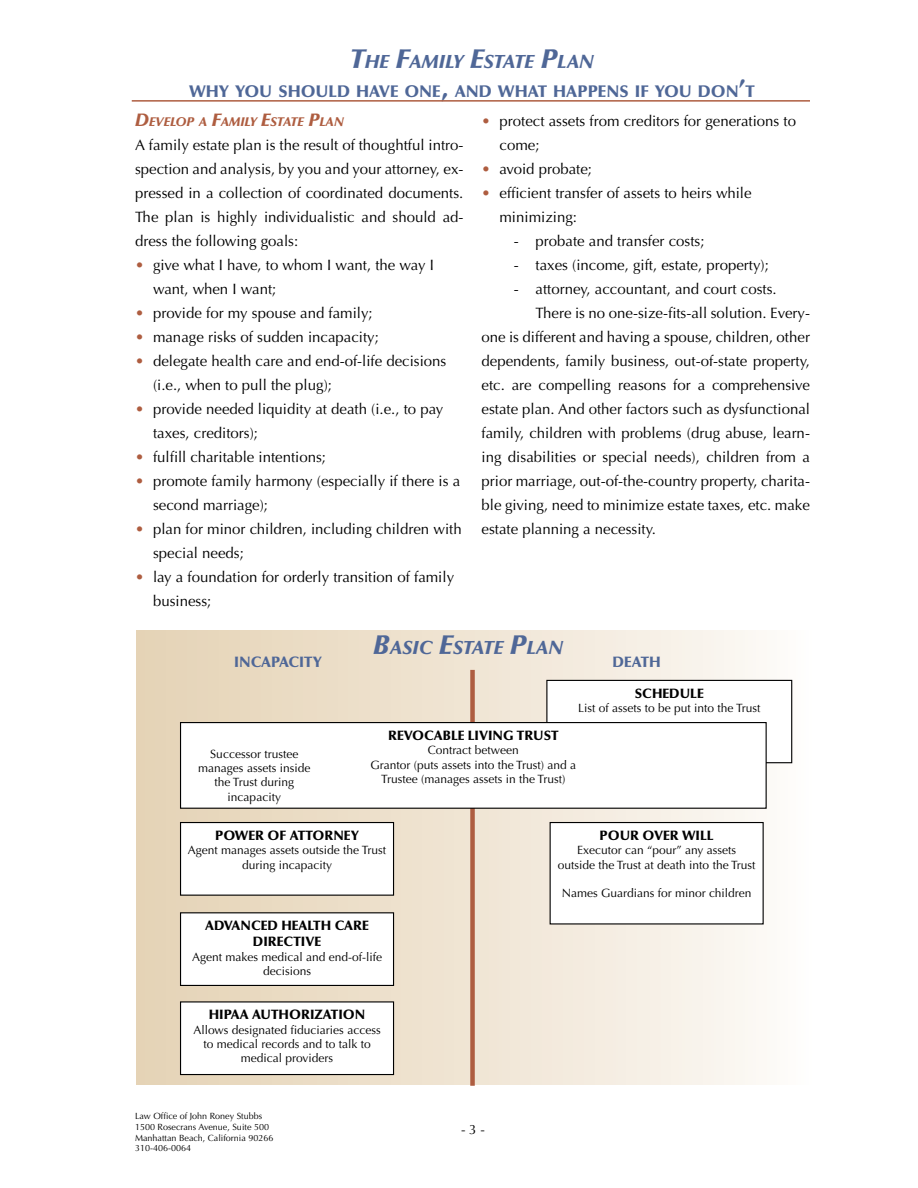
<style>
.page{position:relative;width:918px;height:1188px;background:#fff}
.page>*{position:absolute;margin:0;border:0;box-sizing:border-box;transform-origin:0 0}
.t1{font:italic 900 18.9px "Optima LT Std";color:#4f6797}
.t2{font:900 16.8px "Optima LT Std";color:#4f6797}
.t3{font:15px/24px "Optima LT Std";color:#000}
.t4{font:900 15px "Optima LT Std";color:#4f6797}
.t5{font:900 13.5px "Optima LT Std";color:#000}
.t6{font:13.5px "Optima LT Std";color:#000}
.t7{font:italic 900 12.6px "Optima LT Std";color:#ae5d40}
.t8{font:12px/14.4px "Optima LT Std";color:#000;text-align:center}
.t9{font:9px/10.8px "Optima LT Std";color:#000}
.s1{font-size:27px}
.s2{font-size:24px}
.s3{font-size:18px}
.s4{color:#ae5d40}
</style>
<div class="page">
<hr style="left:132px;top:100px;width:678px;height:2px;background:#ae5d40">
<div style="left:136px;top:630px;width:675px;height:455px;background:linear-gradient(to right,#e4d2b4,#fdfaf8)"></div>
<div style="left:470px;top:670px;width:5px;height:416px;background:#ae5d40"></div>
<div style="left:547px;top:680px;width:245px;height:83px;background:#fff"></div>
<div style="left:546px;top:680px;width:246px;height:83px;border:1px solid #000"></div>
<div style="left:181px;top:723px;width:585px;height:85px;background:#fff"></div>
<div style="left:180px;top:722px;width:587px;height:87px;border:1px solid #000"></div>
<div style="left:181px;top:823px;width:213px;height:72px;background:#fff"></div>
<div style="left:180px;top:822px;width:214px;height:74px;border:1px solid #000"></div>
<div style="left:181px;top:913px;width:213px;height:72px;background:#fff"></div>
<div style="left:180px;top:912px;width:214px;height:74px;border:1px solid #000"></div>
<div style="left:181px;top:1002px;width:213px;height:73px;background:#fff"></div>
<div style="left:180px;top:1001px;width:214px;height:74px;border:1px solid #000"></div>
<div style="left:550px;top:823px;width:213px;height:101px;background:#fff"></div>
<div style="left:550px;top:822px;width:214px;height:103px;border:1px solid #000"></div>
<p class="t1" style="left:350px;top:51px;width:246px"><span class="s1">T</span>HE <span class="s1">F</span>AMILY <span class="s1">E</span>STATE <span class="s1">P</span>LAN</p>
<p class="t2" style="left:189px;top:82px;width:567px">WHY YOU SHOULD HAVE ONE<span class="s2">,</span> AND WHAT HAPPENS IF YOU DON<span class="s2">’</span>T</p>
<p class="t7" style="left:135px;top:114px;width:210px"><span class="s3">D</span>EVELOP A <span class="s3">F</span>AMILY <span class="s3">E</span>STATE <span class="s3">P</span>LAN</p>
<p class="t3" style="left:135px;top:133px;width:330px;text-align:justify">A family estate plan is the result of thoughtful intro&shy;spection and analysis, by you and your attorney, ex&shy;pressed in a collection of coordinated documents.<br>The plan is highly individualistic and should ad&shy;dress the following goals:</p>
<p class="t3" style="left:153px;top:253px;width:282px;text-indent:-18px"><span class="s4">•</span> give what I have, to whom I want, the way I want, when I want;</p>
<p class="t3" style="left:135px;top:301px;width:239px"><span class="s4">•</span> provide for my spouse and family;</p>
<p class="t3" style="left:135px;top:325px;width:245px"><span class="s4">•</span> manage risks of sudden incapacity;</p>
<p class="t3" style="left:153px;top:349px;width:295px;text-indent:-18px"><span class="s4">•</span> delegate health care and end-of-life decisions (i.e., when to pull the plug);</p>
<p class="t3" style="left:153px;top:397px;width:292px;text-indent:-18px"><span class="s4">•</span> provide needed liquidity at death (i.e., to pay taxes, creditors);</p>
<p class="t3" style="left:135px;top:445px;width:193px"><span class="s4">•</span> fulfill charitable intentions;</p>
<p class="t3" style="left:153px;top:469px;width:309px;text-indent:-18px"><span class="s4">•</span> promote family harmony (especially if there is a second marriage);</p>
<p class="t3" style="left:153px;top:517px;width:310px;text-indent:-18px"><span class="s4">•</span> plan for minor children, including children with special needs;</p>
<p class="t3" style="left:153px;top:565px;width:303px;text-indent:-18px"><span class="s4">•</span> lay a foundation for orderly transition of family business;</p>
<p class="t3" style="left:500px;top:109px;width:298px;text-indent:-18px"><span class="s4">•</span> protect assets from creditors for generations to come;</p>
<p class="t3" style="left:482px;top:157px;width:112px"><span class="s4">•</span> avoid probate;</p>
<p class="t3" style="left:500px;top:181px;width:254px;text-indent:-18px"><span class="s4">•</span> efficient transfer of assets to heirs while minimizing:</p>
<p class="t3" style="left:514px;top:229px;width:192px">- probate and transfer costs;</p>
<p class="t3" style="left:514px;top:253px;width:257px">- taxes (income, gift, estate, property);</p>
<p class="t3" style="left:514px;top:277px;width:264px">- attorney, accountant, and court costs.</p>
<p class="t3" style="left:536px;top:301px;width:276px">There is no one-size-fits-all solution. Every-</p>
<p class="t3" style="left:482px;top:325px;width:330px">one is different and having a spouse, children, other</p>
<p class="t3" style="left:482px;top:349px;width:330px">dependents, family business, out-of-state property,</p>
<p class="t3" style="left:482px;top:373px;width:330px">etc. are compelling reasons for a comprehensive</p>
<p class="t3" style="left:482px;top:397px;width:330px">estate plan. And other factors such as dysfunctional</p>
<p class="t3" style="left:482px;top:421px;width:330px">family, children with problems (drug abuse, learn-</p>
<p class="t3" style="left:482px;top:445px;width:330px">ing disabilities or special needs), children from a</p>
<p class="t3" style="left:482px;top:469px;width:330px">prior marriage, out-of-the-country property, charita-</p>
<p class="t3" style="left:482px;top:493px;width:330px">ble giving, need to minimize estate taxes, etc. make</p>
<p class="t3" style="left:482px;top:517px;width:176px">estate planning a necessity.</p>
<p class="t1" style="left:373px;top:636px;width:191px"><span class="s1">B</span>ASIC <span class="s1">E</span>STATE <span class="s1">P</span>LAN</p>
<p class="t4" style="left:234px;top:653px;width:74px">IN CAPACITY</p>
<p class="t4" style="left:613px;top:653px;width:11px">DEATH</p>
<p class="t5" style="left:635px;top:685px;width:27px">SCHEDULE</p>
<p class="t8" style="left:578px;top:701px;width:184px">List of assets to be put into the Trust</p>
<p class="t5" style="left:388px;top:727px;width:19px">REVO</p>
<p class="t5" style="left:424px;top:727px;width:52px">CABLE LIVIN</p>
<p class="t5" style="left:503px;top:727px;width:40px">G TRUST</p>
<p class="t8" style="left:371px;top:743px;width:207px">Contract between<br>Grantor (puts assets into the Trust) and a<br>Trustee (manages assets in the Trust)</p>
<p class="t8" style="left:198px;top:747px;width:114px">Successor trustee manages assets inside the Trust during incapacity</p>
<p class="t5" style="left:215px;top:827px;width:85px">POWER OF ATTO</p>
<p class="t5" style="left:324px;top:827px;width:19px">RNEY</p>
<p class="t8" style="left:188px;top:843px;width:200px">Agent manages assets outside the Trust during incapacity</p>
<p class="t5" style="left:205px;top:918px;width:10px">ADVAN</p>
<p class="t5" style="left:251px;top:918px;width:40px">CED HEALTH</p>
<p class="t5" style="left:335px;top:918px;width:35px">CARE</p>
<p class="t5" style="left:253px;top:934px;width:49px">DI RECTIVE</p>
<p class="t8" style="left:192px;top:950px;width:192px">Agent makes medical and end-of-life decisions</p>
<p class="t5" style="left:209px;top:1007px;width:9px">HIPAA</p>
<p class="t5" style="left:252px;top:1007px;width:11px">AUTHO</p>
<p class="t5" style="left:301px;top:1007px;width:32px">RIZATION</p>
<p class="t8" style="left:193px;top:1022px;width:189px">Allows designated fiduciaries access to medical records and to talk to medical providers</p>
<p class="t9" style="left:135px;top:1111px;width:140px">Law Office of John Roney Stubbs<br>1500 Rosecrans Avenue, Suite 500<br>Manhattan Beach, California 90266<br>310-406-0064</p>
<p class="t5" style="left:600px;top:827px;width:11px">POU</p>
<p class="t5" style="left:630px;top:827px;width:23px">R OVE</p>
<p class="t5" style="left:670px;top:827px;width:33px">R WILL</p>
<p class="t8" style="left:558px;top:843px;width:199px">Executor can “pour” any assets outside the Trust at death into the Trust</p>
<p class="t8" style="left:562px;top:886px;width:191px">Names Guardians for minor children</p>
<p class="t6" style="left:461px;top:1122px;width:26px">- 3 -</p>
</div>
